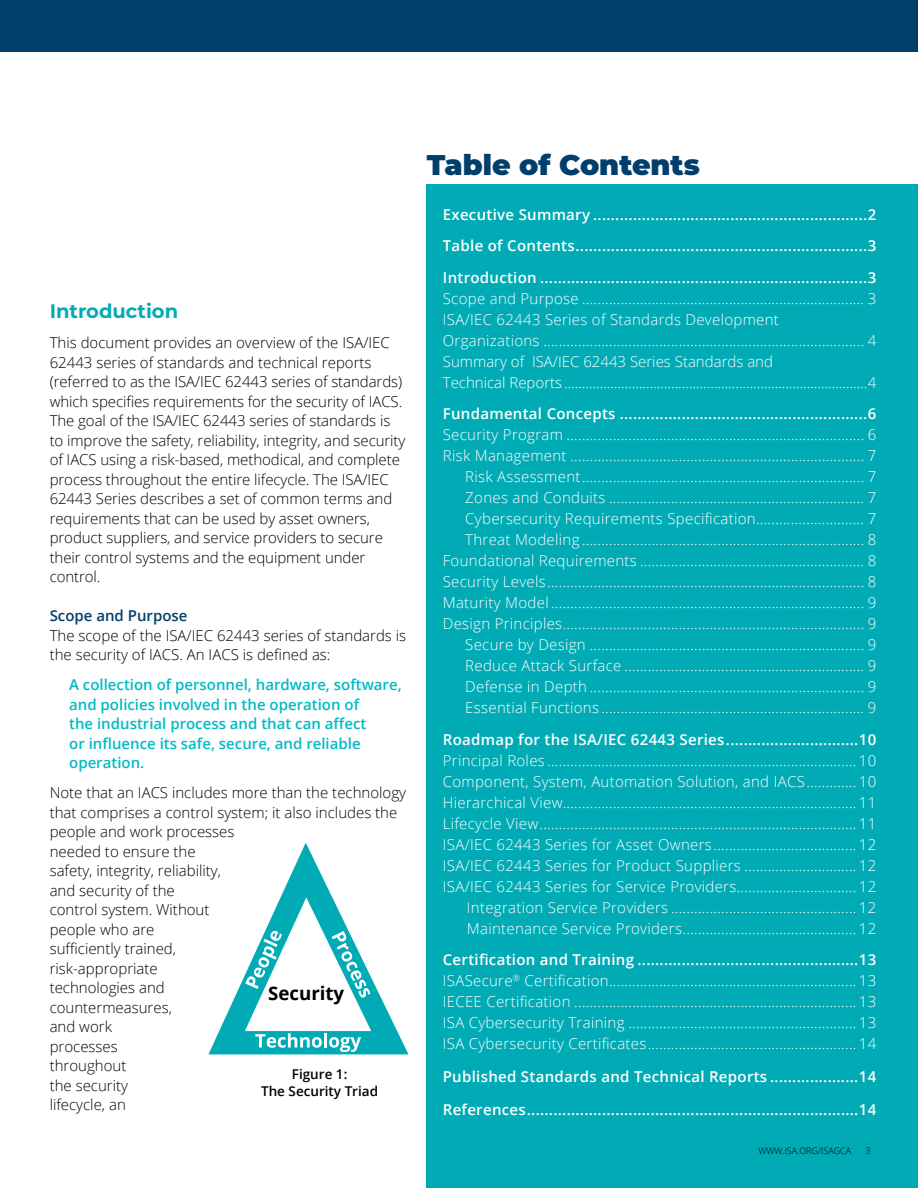
<style>
.page{position:relative;width:918px;height:1188px;background:#fff}
.page>*{position:absolute;margin:0;border:0;box-sizing:border-box;transform-origin:0 0}
.t1{font:900 28.5px "Montserrat";color:#003e6b}
.t2{font:700 19.5px "Montserrat";color:#00abb5}
.t3{font:700 18.75px "Open Sans";color:#000}
.t4{font:300 15px/21px "Open Sans";letter-spacing:.02em;color:#fff;text-align:right}
.t5{font:300 15px/19.5px "Open Sans";color:#000}
.t6{font:600 15px/31.5px "Open Sans";letter-spacing:.02em;color:#fff;text-align:justify}
.t7{font:600 15px/19.5px "Open Sans";color:#00bbc5}
.t8{font:600 15px "Open Sans";color:#003e6b}
.t9{font:600 13.5px/16.5px "Open Sans";color:#000;text-align:center}
.t10{font:300 9px "Open Sans";color:#000}
.s1{font-weight:600}
</style>
<div class="page">
<div style="left:427px;top:185px;width:491px;height:1003px;background:#00abb5"></div>
<div style="left:0;top:0;width:918px;height:52px;background:#003e6b"></div>
<svg style="left:208px;top:843px;width:201px;height:212px"></svg>
<h2 class="t2" style="left:50px;top:297px;width:130px">Introduction</h2>
<p class="t5" style="left:50px;top:333px;width:357px">This document provides an overview of the ISA/IEC 62443 series of standards and technical reports (referred to as the ISA/IEC 62443 series of standards) which specifies requirements for the security of IACS.<br>The goal of the ISA/IEC 62443 series of standards is to improve the safety, reliability, integrity, and security of IACS using a risk-based, methodical, and complete process throughout the entire lifecycle. The ISA/IEC 62443 Series describes a set of common terms and requirements that can be used by asset owners, product suppliers, and service providers to secure their control systems and the equipment under control.</p>
<p class="t8" style="left:50px;top:606px;width:139px">Scope and Purpose</p>
<p class="t5" style="left:50px;top:625px;width:358px">The scope of the ISA/IEC 62443 series of standards is the security of IACS. An IACS is defined as:</p>
<p class="t7" style="left:69px;top:675px;width:334px">A collection of personnel, hardware, software, and policies involved in the operation of<br>the industrial process and that can affect<br>or influence its safe, secure, and reliable operation.</p>
<p class="t5" style="left:50px;top:783px;width:358px">Note that an IACS includes more than the technology that comprises a control system; it also includes the people and work processes<br>needed to ensure the<br>safety, integrity, reliability,<br>and security of the<br>control system. Without<br>people who are<br>sufficiently trained,<br>risk-appropriate<br>technologies and<br>countermeasures,<br>and work<br>processes<br>throughout<br>the security<br>lifecycle, an</p>
<p class="t3" style="left:268px;top:980px;width:78px">Security</p>
<p class="t9" style="left:261px;top:1066px;width:119px">Figure 1:<br>The Security Triad</p>
<h1 class="t1" style="left:427px;top:144px;width:275px">Table of Contents</h1>
<p class="t6" style="left:443px;top:198px;width:435px">Executive Summary ..............................................................2<br>Table of Contents..................................................................3<br>Introduction ..........................................................................3</p>
<p class="t4" style="left:443px;top:288px;width:435px;text-align:left">Scope and Purpose ......................................................................... 3<br>ISA/IEC 62443 Series of Standards Development Organizations ................................................................................... 4<br>Summary of ISA/IEC 62443 Series Standards and<br>Technical Reports .....................................................................................4</p>
<p class="t6" style="left:443px;top:398px;width:435px">Fundamental Concepts ........................................................6</p>
<p class="t4" style="left:443px;top:424px;width:435px">Security Program ............................................................................. 6<br>Risk Management ............................................................................ 7<br>Risk Assessment......................................................................... 7<br>Zones and Conduits .................................................................. 7<br>Cybersecurity Requirements Specification............................ 7<br>Threat Modeling ......................................................................... 8<br>Foundational Requirements .......................................................... 8<br>Security Levels.................................................................................. 8<br>Maturity Model ................................................................................. 9<br>Design Principles.............................................................................. 9<br>Secure by Design ....................................................................... 9<br>Reduce Attack Surface .............................................................. 9<br>Defense in Depth ....................................................................... 9<br>Essential Functions .................................................................... 9</p>
<p class="t6" style="left:443px;top:723px;width:435px">Roadmap for the ISA/IEC 62443 Series..............................10</p>
<p class="t4" style="left:443px;top:750px;width:435px">Principal Roles ................................................................................ 10<br>Component, System, Automation Solution, and IACS............. 10<br>Hierarchical View............................................................................ 11<br>Lifecycle View.................................................................................. 11<br>ISA/IEC 62443 Series for Asset Owners..................................... 12<br>ISA/IEC 62443 Series for Product Suppliers ............................. 12<br>ISA/IEC 62443 Series for Service Providers............................... 12<br>Integration Service Providers ................................................ 12<br>Maintenance Service Providers............................................. 12</p>
<p class="t4" style="left:443px;top:949px;width:435px;text-align:justify"><span class="s1">Certification and Training ..................................................13<br></span>ISASecure<sup>®</sup> Certification................................................................ 13<br>IECEE Certification ......................................................................... 13<br>ISA Cybersecurity Training ........................................................... 13<br>ISA Cybersecurity Certificates...................................................... 14</p>
<p class="t6" style="left:443px;top:1060px;width:435px;line-height:33px">Published Standards and Technical Reports ....................14<br>References...........................................................................14</p>
<p class="t10" style="left:759px;top:1145px;width:94px">WWW.ISA.ORG/ISAGCA</p>
<p class="t10" style="left:865px;top:1145px;width:7px">3</p>
</div>
